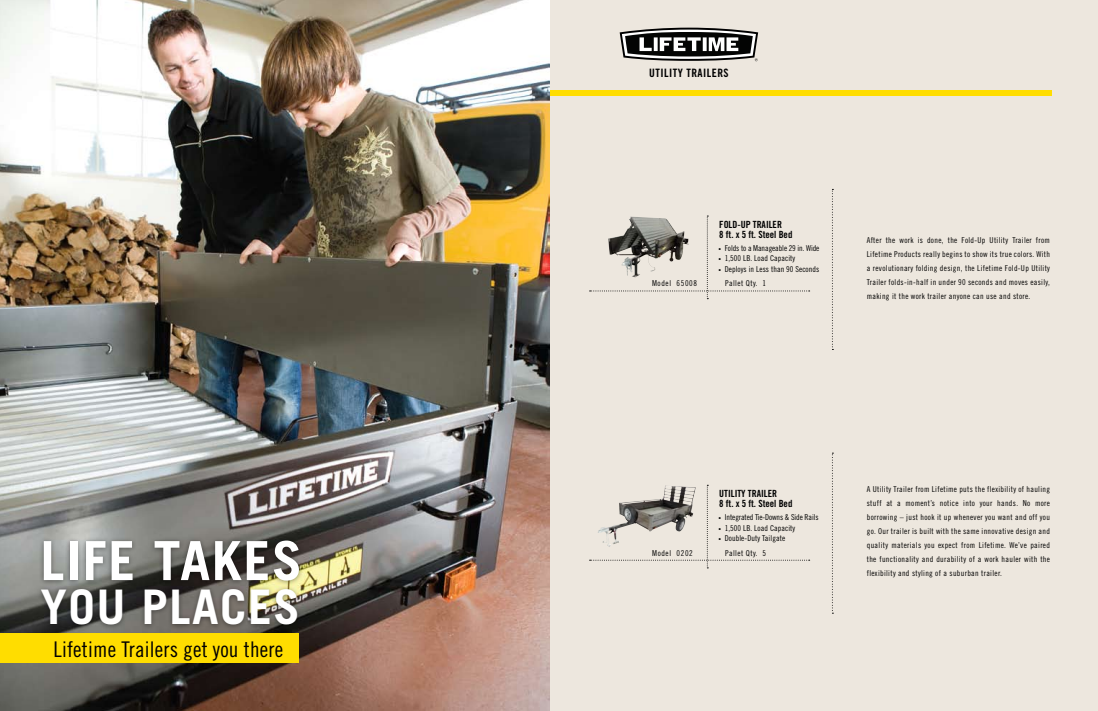
<style>
.page{position:relative;width:1098px;height:711px;background:#ede7de}
.page>*{position:absolute;margin:0;border:0;box-sizing:border-box;transform-origin:0 0}
.t1{font:700 54px "Trade Gothic";letter-spacing:.03em;color:#fff}
.t2{font:700 47.7px "Trade Gothic";letter-spacing:.03em;color:#fff}
.t3{font:21.6px "Trade Gothic Cond Eighteen";letter-spacing:.01em;color:#000}
.t4{font:11.6px "Trade Gothic Bold Cond Twenty";letter-spacing:.04em;color:#000}
.t5{font:9.9px/9.9px "Trade Gothic Bold Cond Twenty";color:#000}
.t6{font:8.1px/14px "Trade Gothic Cond Eighteen";letter-spacing:.04em;color:#000;text-align:justify}
.t7{font:8.1px/14.2px "Trade Gothic Cond Eighteen";letter-spacing:.01em;color:#000}
.t8{font:8.1px "Trade Gothic Cond Eighteen";letter-spacing:-.01em;color:#000}
.t9{font:8.1px "Trade Gothic Cond Eighteen";letter-spacing:.075em;color:#000}
.s1{font-size:5.4px}
</style>
<div class="page">
<svg style="left:620px;top:28px;width:138px;height:33px;background:#6c6c6a"></svg>
<div style="left:549px;top:91px;width:503px;height:5px;background:#fd0"></div>
<img style="left:0;top:0;width:550px;height:711px">
<svg style="left:590px;top:216px;width:220px;height:83px"></svg>
<svg style="left:832px;top:189px;width:1px;height:161px"></svg>
<svg style="left:590px;top:485px;width:220px;height:84px"></svg>
<svg style="left:832px;top:453px;width:1px;height:161px"></svg>
<div style="left:35px;top:536px;width:340px;height:133px;background:#000;opacity:.45"></div>
<div style="left:0;top:634px;width:298px;height:29px;background:#fd0"></div>
<h1 class="t1" style="left:40px;top:528px;width:263px">LIFE TAKES</h1>
<h2 class="t2" style="left:40px;top:578px;width:261px">YOU PLACES</h2>
<h3 class="t3" style="left:53px;top:636px;width:231px">Lifetime Trailers get you there</h3>
<h3 class="t4" style="left:649px;top:66px;width:81px">UTILITY TRAILERS</h3>
<p class="t9" style="left:652px;top:279px;width:46px">Model 65008</p>
<p class="t5" style="left:719px;top:219px;width:75px">FOLD-UP TRAILER<br>8 ft. x 5 ft. Steel Bed</p>
<p class="t8" style="left:719px;top:243px;width:102px"><span class="s1">•</span> Folds to a Manageable 29 in. Wide</p>
<p class="t7" style="left:719px;top:251px;width:78px"><span class="s1">•</span> 1,500 LB. Load Capacity</p>
<p class="t7" style="left:725px;top:262px;width:96px;text-indent:-6px"><span class="s1">•</span> Deploys in Less than 90 Seconds<br>Pallet Qty. 1</p>
<p class="t6" style="left:867px;top:233px;width:185px">After the work is done, the Fold-Up Utility Trailer from Lifetime Products really begins to show its true colors. With a revolutionary folding design, the Lifetime Fold-Up Utility Trailer folds-in-half in under 90 seconds and moves easily, making it the work trailer anyone can use and store.</p>
<p class="t9" style="left:652px;top:548px;width:42px">Model 0202</p>
<p class="t5" style="left:719px;top:489px;width:75px">UTILITY TRAILER<br>8 ft. x 5 ft. Steel Bed</p>
<p class="t8" style="left:719px;top:512px;width:101px"><span class="s1">•</span> Integrated Tie-Downs &amp; Side Rails</p>
<p class="t7" style="left:719px;top:520px;width:78px"><span class="s1">•</span> 1,500 LB. Load Capacity</p>
<p class="t7" style="left:725px;top:531px;width:62px;text-indent:-6px"><span class="s1">•</span> Double-Duty Tailgate<br>Pallet Qty. 5</p>
<p class="t6" style="left:867px;top:482px;width:185px">A Utility Trailer from Lifetime puts the flexibility of hauling stuff at a moment’s notice into your hands. No more borrowing – just hook it up whenever you want and off you go. Our trailer is built with the same innovative design and quality materials you expect from Lifetime. We’ve paired the functionality and durability of a work hauler with the flexibility and styling of a suburban trailer.</p>
</div>
